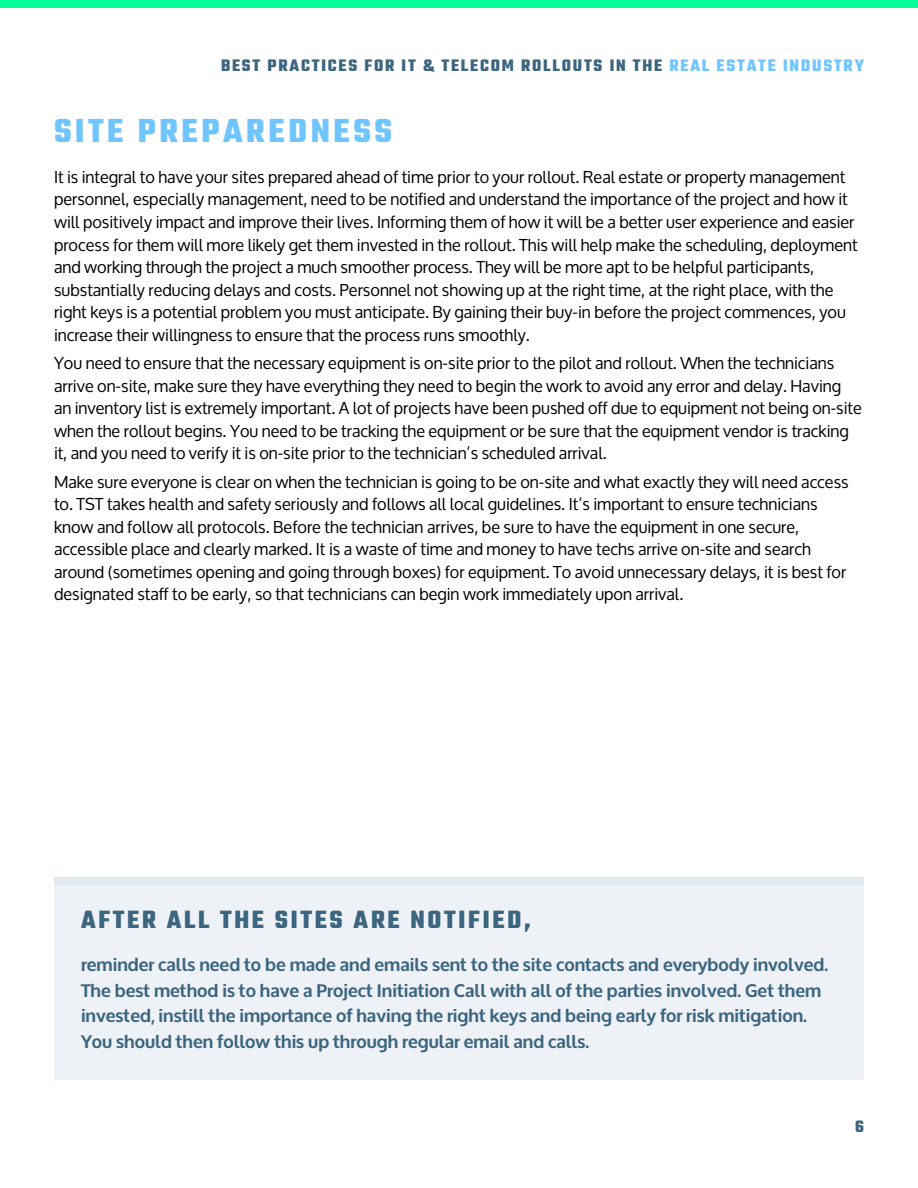
<style>
.page{position:relative;width:918px;height:1188px;background:#fff}
.page>*{position:absolute;margin:0;border:0;box-sizing:border-box;transform-origin:0 0}
.t1{font:700 36px "Teko";letter-spacing:.1em;color:#71c5ff}
.t2{font:700 27px "Teko";letter-spacing:.1em;color:#3c6580}
.t3{font:700 18px/25.5px "Oxygen";color:#3c6580}
.t4{font:700 18px "Teko";letter-spacing:.1em;color:#3c6580}
.t5{font:16.5px/22.5px "Oxygen";color:#000}
.s1{color:#71c5ff}
</style>
<div class="page">
<div style="left:0;top:0;width:918px;height:8px;background:#0f9"></div>
<div style="left:54px;top:878px;width:810px;height:202px;background:#eef2f6"></div>
<div style="left:54px;top:878px;width:810px;height:7px;background:#e2e8ef"></div>
<p class="t4" style="left:221px;top:54px;width:644px">BEST PRACTICES FOR IT &amp; TELECOM ROLLOUTS IN THE <span class="s1">REAL ESTATE INDUSTRY</span></p>
<h1 class="t1" style="left:54px;top:108px;width:340px">SITE PREPAREDNESS</h1>
<p class="t5" style="left:54px;top:166px;width:805px">It is integral to have your sites prepared ahead of time prior to your rollout. Real estate or property management personnel, especially management, need to be notified and understand the importance of the project and how it will positively impact and improve their lives. Informing them of how it will be a better user experience and easier process for them will more likely get them invested in the rollout. This will help make the scheduling, deployment and working through the project a much smoother process. They will be more apt to be helpful participants, substantially reducing delays and costs. Personnel not showing up at the right time, at the right place, with the right keys is a potential problem you must anticipate. By gaining their buy-in before the project commences, you increase their willingness to ensure that the process runs smoothly.</p>
<p class="t5" style="left:54px;top:352px;width:809px">You need to ensure that the necessary equipment is on-site prior to the pilot and rollout. When the technicians arrive on-site, make sure they have everything they need to begin the work to avoid any error and delay. Having an inventory list is extremely important. A lot of projects have been pushed off due to equipment not being on-site when the rollout begins. You need to be tracking the equipment or be sure that the equipment vendor is tracking it, and you need to verify it is on-site prior to the technician’s scheduled arrival.</p>
<p class="t5" style="left:54px;top:471px;width:796px">Make sure everyone is clear on when the technician is going to be on-site and what exactly they will need access to. TST takes health and safety seriously and follows all local guidelines. It’s important to ensure technicians know and follow all protocols. Before the technician arrives, be sure to have the equipment in one secure, accessible place and clearly marked. It is a waste of time and money to have techs arrive on-site and search around (sometimes opening and going through boxes) for equipment. To avoid unnecessary delays, it is best for designated staff to be early, so that technicians can begin work immediately upon arrival.</p>
<h2 class="t2" style="left:81px;top:902px;width:451px">AFTER ALL THE SITES ARE NOTIFIED,</h2>
<p class="t3" style="left:81px;top:953px;width:749px">reminder calls need to be made and emails sent to the site contacts and everybody involved.<br>The best method is to have a Project Initiation Call with all of the parties involved. Get them invested, instill the importance of having the right keys and being early for risk mitigation.<br>You should then follow this up through regular email and calls.</p>
<p class="t4" style="left:855px;top:1115px;width:10px">6</p>
</div>
